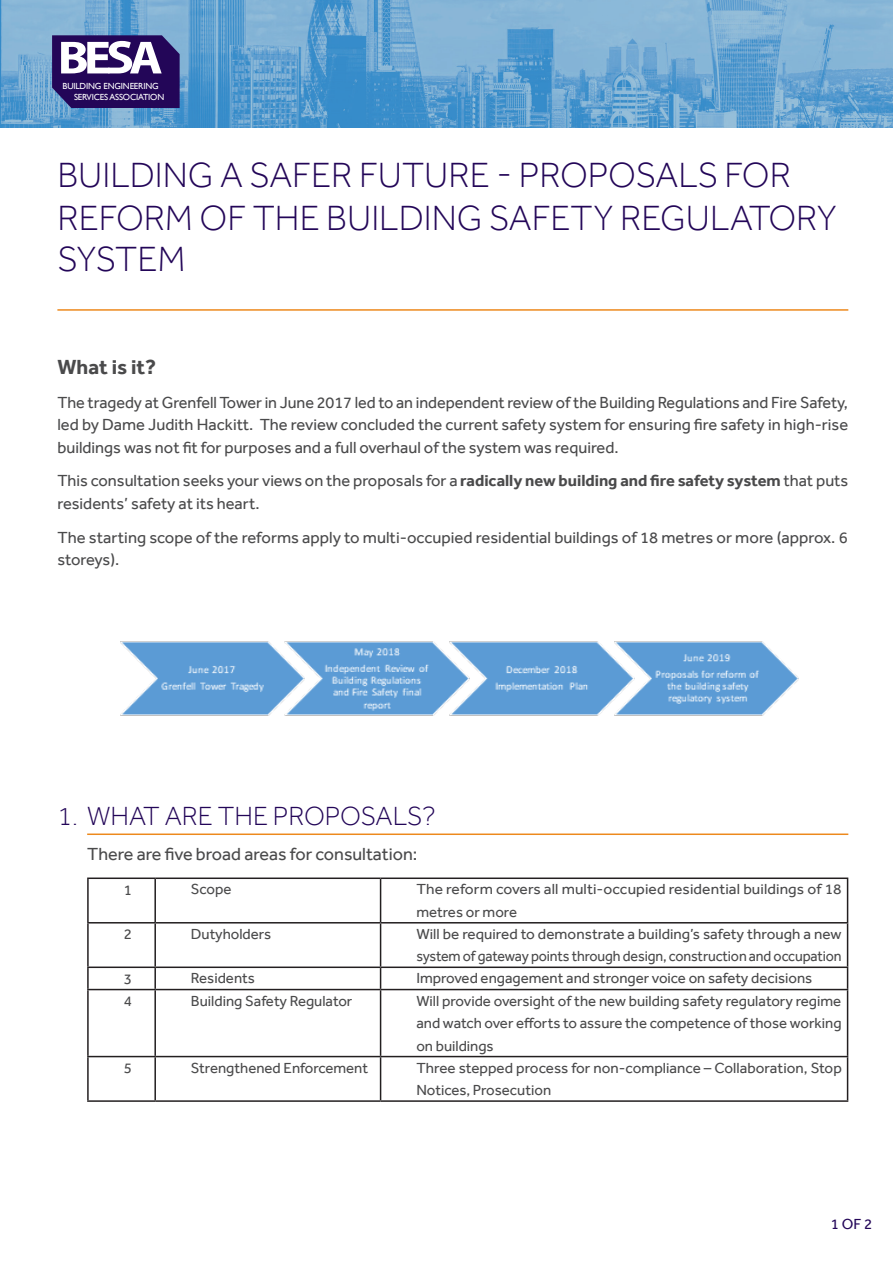
<style>
.page{position:relative;width:893px;height:1263px;background:#fff}
.page>*{position:absolute;margin:0;border:0;box-sizing:border-box;transform-origin:0 0}
.t1{font:700 46.8px "Myriad Pro";color:#fff;scale:1.1 1}
.Page_Heading{font:300 36px/42px "Effra";color:#230658}
.t2{font:300 27px "Effra";color:#230658}
.Paragraph{font:700 21px "Effra";color:#4a4a4b}
.Indented_Paragraph{font:18px "Effra";color:#4a4a4b}
.Paragraph-2{font:16.5px/22.5px "Effra";color:#4a4a4b}
.Indented_Paragraph-2{font:15px/22.5px "Effra";color:#4a4a4b}
.Indented_Paragraph-3{font:15px/22.5px "Effra";color:#4a4a4b;scale:1.04 1}
.t3{font:15px "Effra";color:#230658}
.t4{font:8.85px "Gill Sans";letter-spacing:-.02em;color:#fff}
.s1{font-weight:700}
</style>
<div class="page">
<img style="left:0;top:0;width:893px;height:128px">
<svg style="left:52px;top:35px;width:128px;height:73px;background:#4a3578"></svg>
<hr style="left:57px;top:309px;width:791px;height:2px;background:#ed891d">
<hr style="left:87px;top:833px;width:761px;height:2px;background:#ed891d">
<hr style="left:87px;top:877px;width:68px;height:2px;background:#231f20">
<hr style="left:87px;top:879px;width:2px;height:43px;background:#231f20">
<hr style="left:155px;top:877px;width:226px;height:2px;background:#231f20">
<hr style="left:154px;top:879px;width:2px;height:43px;background:#231f20">
<hr style="left:381px;top:877px;width:467px;height:2px;background:#231f20">
<hr style="left:380px;top:879px;width:1px;height:43px;background:#231f20">
<hr style="left:847px;top:879px;width:1px;height:43px;background:#231f20">
<hr style="left:87px;top:922px;width:68px;height:1px;background:#231f20">
<hr style="left:87px;top:923px;width:2px;height:43px;background:#231f20">
<hr style="left:155px;top:922px;width:226px;height:1px;background:#231f20">
<hr style="left:154px;top:923px;width:2px;height:43px;background:#231f20">
<hr style="left:381px;top:922px;width:467px;height:1px;background:#231f20">
<hr style="left:380px;top:923px;width:1px;height:43px;background:#231f20">
<hr style="left:847px;top:923px;width:1px;height:43px;background:#231f20">
<hr style="left:87px;top:966px;width:68px;height:2px;background:#231f20">
<hr style="left:87px;top:968px;width:2px;height:21px;background:#231f20">
<hr style="left:155px;top:966px;width:226px;height:2px;background:#231f20">
<hr style="left:154px;top:968px;width:2px;height:21px;background:#231f20">
<hr style="left:381px;top:966px;width:467px;height:2px;background:#231f20">
<svg style="left:380px;top:968px;width:1px;height:21px"></svg>
<svg style="left:847px;top:968px;width:1px;height:21px"></svg>
<hr style="left:87px;top:989px;width:68px;height:1px;background:#231f20">
<hr style="left:87px;top:990px;width:2px;height:66px;background:#231f20">
<hr style="left:155px;top:989px;width:226px;height:1px;background:#231f20">
<hr style="left:154px;top:990px;width:2px;height:66px;background:#231f20">
<hr style="left:381px;top:989px;width:467px;height:1px;background:#231f20">
<hr style="left:380px;top:990px;width:1px;height:66px;background:#231f20">
<hr style="left:847px;top:990px;width:1px;height:66px;background:#231f20">
<hr style="left:87px;top:1056px;width:68px;height:1px;background:#231f20">
<hr style="left:87px;top:1057px;width:2px;height:43px;background:#231f20">
<hr style="left:155px;top:1056px;width:226px;height:1px;background:#231f20">
<hr style="left:154px;top:1057px;width:2px;height:43px;background:#231f20">
<hr style="left:381px;top:1056px;width:467px;height:1px;background:#231f20">
<hr style="left:380px;top:1057px;width:1px;height:43px;background:#231f20">
<hr style="left:847px;top:1057px;width:1px;height:43px;background:#231f20">
<hr style="left:87px;top:1100px;width:68px;height:2px;background:#231f20">
<hr style="left:155px;top:1100px;width:226px;height:2px;background:#231f20">
<hr style="left:381px;top:1100px;width:467px;height:2px;background:#231f20">
<img style="left:120px;top:641px;width:679px;height:75px">
<h1 class="t1" style="left:129px;top:27px;width:32px">A</h1>
<p class="t4" style="left:74px;top:92px;width:92px">SERVICES ASSOCIATION</p>
<p class="t4" style="left:63px;top:81px;width:98px">BUILDING ENGINEERING</p>
<p class="Page_Heading" style="left:57px;top:153px;width:781px">BUILDING A SAFER FUTURE - PROPOSALS FOR<br>REFORM OF THE BUILDING SAFETY REGULATORY<br>SYSTEM</p>
<p class="Paragraph" style="left:57px;top:354px;width:100px">What is it?</p>
<p class="Paragraph-2" style="left:57px;top:391px;width:792px;text-align:justify">The tragedy at Grenfell Tower in June 2017 led to an independent review of the Building Regulations and Fire Safety, led by Dame Judith Hackitt. The review concluded the current safety system for ensuring fire safety in high-rise buildings was not fit for purposes and a full overhaul of the system was required.</p>
<p class="Paragraph-2" style="left:57px;top:469px;width:792px">This consultation seeks your views on the proposals for a <span class="s1">radically new building and fire safety system</span> that puts residents’ safety at its heart.</p>
<p class="Paragraph-2" style="left:57px;top:526px;width:792px">The starting scope of the reforms apply to multi-occupied residential buildings of 18 metres or more (approx. 6 storeys).</p>
<p class="t2" style="left:57px;top:800px;width:380px">1. WHAT ARE THE PROPOSALS?</p>
<p class="Indented_Paragraph" style="left:87px;top:843px;width:332px">There are five broad areas for consultation:</p>
<p class="Indented_Paragraph-2" style="left:124px;top:878px;width:10px">1</p>
<p class="Indented_Paragraph-2" style="left:191px;top:878px;width:42px">Scope</p>
<p class="Indented_Paragraph-3" style="left:416px;top:878px;width:411px">The reform covers all multi-occupied residential buildings of 18 metres or more</p>
<p class="Indented_Paragraph-2" style="left:124px;top:923px;width:10px">2</p>
<p class="Indented_Paragraph-2" style="left:191px;top:922px;width:82px">Dutyholders</p>
<p class="Indented_Paragraph-2" style="left:416px;top:922px;width:427px">Will be required to demonstrate a building’s safety through a new system of gateway points through design, construction and occupation</p>
<p class="Indented_Paragraph-2" style="left:124px;top:967px;width:10px">3</p>
<p class="Indented_Paragraph-2" style="left:191px;top:967px;width:66px">Residents</p>
<p class="Indented_Paragraph-2" style="left:416px;top:967px;width:397px">Improved engagement and stronger voice on safety decisions</p>
<p class="Indented_Paragraph-2" style="left:124px;top:989px;width:10px">4</p>
<p class="Indented_Paragraph-2" style="left:191px;top:989px;width:163px">Building Safety Regulator</p>
<p class="Indented_Paragraph-2" style="left:416px;top:989px;width:427px;text-align:justify">Will provide oversight of the new building safety regulatory regime and watch over efforts to assure the competence of those working on buildings</p>
<p class="Indented_Paragraph-2" style="left:124px;top:1056px;width:10px">5</p>
<p class="Indented_Paragraph-2" style="left:191px;top:1056px;width:179px">Strengthened Enforcement</p>
<p class="Indented_Paragraph-2" style="left:416px;top:1056px;width:427px">Three stepped process for non-compliance – Collaboration, Stop<br>Notices, Prosecution</p>
<p class="t3" style="left:831px;top:1215px;width:43px">1 OF 2</p>
</div>
